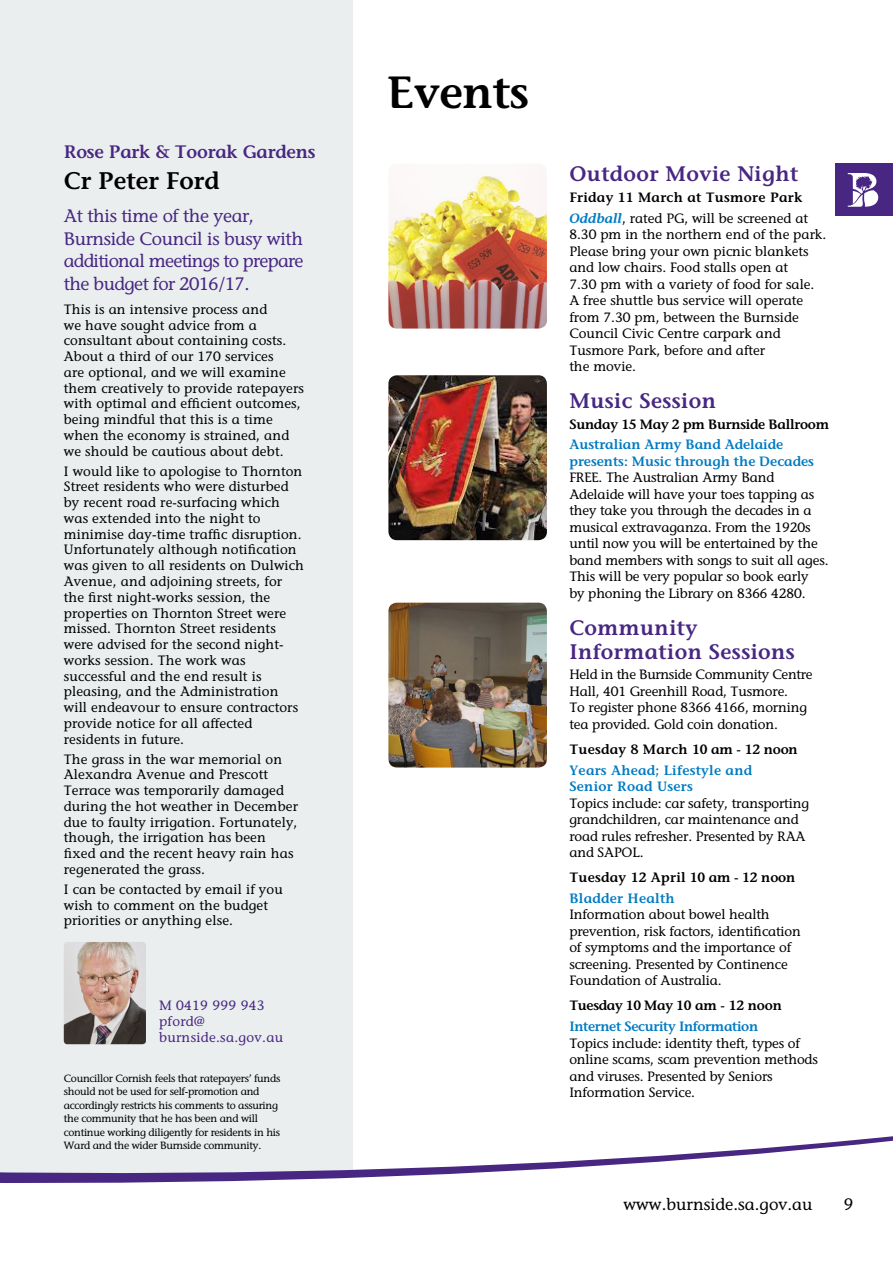
<style>
.page{position:relative;width:893px;height:1263px;background:#fff}
.page>*{position:absolute;margin:0;border:0;box-sizing:border-box;transform-origin:0 0}
.t1{font:600 45px "Stone Informal";letter-spacing:-.01em;color:#000}
.t2{font:600 24px "Stone Informal";color:#000}
.t3{font:600 21px/24px "Stone Informal";letter-spacing:.02em;color:#482783}
.t4{font:18px/22.5px "Stone Informal";letter-spacing:-.03em;color:#482783}
.t5{font:600 18px "Stone Informal";letter-spacing:-.01em;color:#482783}
.t6{font:16.5px "Stone Informal";color:#000}
.t7{font:13.5px/15.8px "Stone Informal";letter-spacing:.01em;color:#000}
.t8{font:13.5px/16.5px "Stone Informal";letter-spacing:-.01em;color:#000}
.t9{font:600 13.5px/20.7px "Stone Informal";letter-spacing:.02em;color:#000}
.t10{font:600 13.5px/16.5px "Stone Informal";color:#007bc3}
.t11{font:600 13.5px "Stone Informal";letter-spacing:-.01em;color:#000}
.t12{font:600 13.5px/16.5px "Stone Informal";letter-spacing:.02em;color:#007bc3}
.t13{font:13.5px/16px "Stone Informal";letter-spacing:.02em;color:#482783}
.t14{font:600 13.5px "Stone Informal";letter-spacing:-.025em;color:#007bc3}
.t15{font:10.5px/13.5px "Stone Informal";letter-spacing:-.025em;color:#000}
.s1{font-style:italic;color:#007bc3}
.s2{font-weight:400}
</style>
<div class="page">
<div style="left:0;top:0;width:353px;height:1180px;background:#ebeeee"></div>
<img style="left:64px;top:942px;width:82px;height:102px">
<img style="left:388px;top:171px;width:159px;height:158px">
<img style="left:388px;top:375px;width:159px;height:165px">
<img style="left:388px;top:603px;width:159px;height:164px">
<svg style="left:0;top:1136px;width:893px;height:47px"></svg>
<div style="left:835px;top:163px;width:58px;height:53px;background:#482783"></div>
<svg style="left:848px;top:173px;width:30px;height:34px"></svg>
<h3 class="t5" style="left:64px;top:141px;width:253px">Rose Park &amp; Toorak Gardens</h3>
<h2 class="t2" style="left:64px;top:165px;width:157px">Cr Peter Ford</h2>
<h3 class="t4" style="left:64px;top:204px;width:241px">At this time of the year,<br>Burnside Council is busy with additional meetings to prepare the budget for 2016/17.</h3>
<p class="t7" style="left:64px;top:301px;width:242px">This is an intensive process and<br>we have sought advice from a consultant about containing costs.<br>About a third of our 170 services<br>are optional, and we will examine them creatively to provide ratepayers with optimal and efficient outcomes, being mindful that this is a time when the economy is strained, and we should be cautious about debt.</p>
<p class="t7" style="left:64px;top:463px;width:242px">I would like to apologise to Thornton Street residents who were disturbed by recent road re-surfacing which was extended into the night to minimise day-time traffic disruption.<br>Unfortunately although notification was given to all residents on Dulwich Avenue, and adjoining streets, for the first night-works session, the properties on Thornton Street were missed. Thornton Street residents were advised for the second night&shy;works session. The work was successful and the end result is pleasing, and the Administration will endeavour to ensure contractors provide notice for all affected residents in future.</p>
<p class="t7" style="left:64px;top:751px;width:236px">The grass in the war memorial on<br>Alexandra Avenue and Prescott<br>Terrace was temporarily damaged during the hot weather in December due to faulty irrigation. Fortunately, though, the irrigation has been fixed and the recent heavy rain has regenerated the grass.</p>
<p class="t7" style="left:64px;top:881px;width:221px">I can be contacted by email if you wish to comment on the budget priorities or anything else.</p>
<p class="t13" style="left:159px;top:997px;width:126px">M 0419 999 943 pford@ burnside.sa.gov.au</p>
<p class="t15" style="left:64px;top:1071px;width:218px">Councillor Cornish feels that ratepayers’ funds should not be used for self-promotion and accordingly restricts his comments to assuring the community that he has been and will continue working diligently for residents in his Ward and the wider Burnside community.</p>
<h1 class="t1" style="left:387px;top:65px;width:143px">Events</h1>
<h3 class="t3" style="left:569px;top:162px;width:230px">Outdoor Movie Night</h3>
<p class="t9" style="left:569px;top:187px;width:240px">Friday 11 March at Tusmore Park<br><span class="s1">Oddball</span><span class="s2">, rated PG, will be screened at</span></p>
<p class="t7" style="left:569px;top:226px;width:258px;line-height:16.5px">8.30 pm in the northern end of the park.<br>Please bring your own picnic blankets and low chairs. Food stalls open at<br>7.30 pm with a variety of food for sale.<br>A free shuttle bus service will operate from 7.30 pm, between the Burnside<br>Council Civic Centre carpark and<br>Tusmore Park, before and after<br>the movie.</p>
<h3 class="t3" style="left:569px;top:388px;width:148px">Music Session</h3>
<p class="t11" style="left:569px;top:416px;width:261px">Sunday 15 May 2 pm Burnside Ballroom</p>
<p class="t10" style="left:569px;top:436px;width:246px">Australian Army Band Adelaide presents: Music through the Decades</p>
<p class="t8" style="left:569px;top:469px;width:261px">FREE. The Australian Army Band Adelaide will have your toes tapping as they take you through the decades in a musical extravaganza. From the 1920s until now you will be entertained by the band members with songs to suit all ages.<br>This will be very popular so book early<br>by phoning the Library on 8366 4280.</p>
<h3 class="t3" style="left:569px;top:615px;width:227px">Community<br>Information Sessions</h3>
<p class="t8" style="left:569px;top:666px;width:245px">Held in the Burnside Community Centre Hall, 401 Greenhill Road, Tusmore.<br>To register phone 8366 4166, morning tea provided. Gold coin donation.</p>
<p class="t9" style="left:569px;top:739px;width:230px">Tuesday 8 March 10 am - 12 noon</p>
<p class="t12" style="left:569px;top:761px;width:184px">Years Ahead; Lifestyle and<br>Senior Road Users</p>
<p class="t8" style="left:569px;top:794px;width:241px">Topics include: car safety, transporting grandchildren, car maintenance and road rules refresher. Presented by RAA and SAPOL.</p>
<p class="t9" style="left:569px;top:867px;width:228px">Tuesday 12 April 10 am - 12 noon</p>
<p class="t12" style="left:569px;top:890px;width:107px">Bladder Health</p>
<p class="t8" style="left:569px;top:906px;width:233px">Information about bowel health prevention, risk factors, identification of symptoms and the importance of screening. Presented by Continence Foundation of Australia.</p>
<p class="t11" style="left:569px;top:997px;width:214px">Tuesday 10 May 10 am - 12 noon</p>
<p class="t14" style="left:569px;top:1018px;width:190px">Internet Security Information</p>
<p class="t8" style="left:569px;top:1034px;width:250px">Topics include: identity theft, types of online scams, scam prevention methods and viruses. Presented by Seniors Information Service.</p>
<p class="t6" style="left:623px;top:1194px;width:191px">www.burnside.sa.gov.au</p>
<p class="t6" style="left:844px;top:1194px;width:11px">9</p>
</div>
